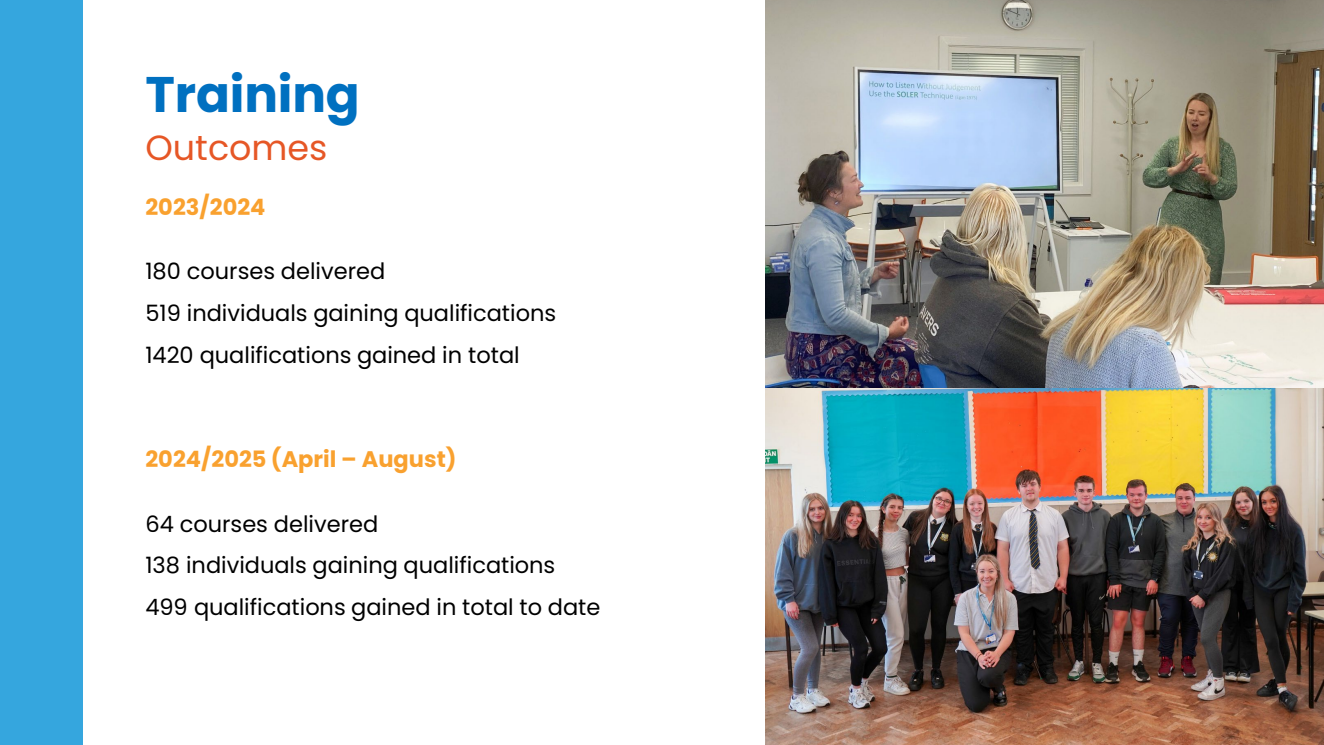
<style>
.page{position:relative;width:1324px;height:745px;background:#fff}
.page>*{position:absolute;margin:0;border:0;box-sizing:border-box;transform-origin:0 0}
.t1{font:700 50px "Poppins";letter-spacing:-.005em;color:#0070c0}
.t2{font:35px "Poppins";color:#e65726}
.t3{font:22.5px "Poppins";color:#000}
.t4{font:700 22.5px "Poppins";color:#f9a12f}
</style>
<div class="page">
<div style="left:0;top:0;width:82px;height:744px;background:#35a6de"></div>
<img style="left:765px;top:0;width:558px;height:744px">
<p class="t1" style="left:145px;top:65px;width:216px">Training</p>
<p class="t2" style="left:145px;top:127px;width:183px">Outcomes</p>
<p class="t4" style="left:145px;top:194px;width:122px">2023/2024</p>
<p class="t3" style="left:145px;top:258px;width:241px">180 courses delivered</p>
<p class="t3" style="left:145px;top:300px;width:412px">519 individuals gaining qualifications</p>
<p class="t3" style="left:145px;top:341px;width:376px">1420 qualifications gained in total</p>
<p class="t4" style="left:145px;top:446px;width:313px">2024/2025 (April – August)</p>
<p class="t3" style="left:145px;top:510px;width:234px">64 courses delivered</p>
<p class="t3" style="left:145px;top:552px;width:411px">138 individuals gaining qualifications</p>
<p class="t3" style="left:145px;top:594px;width:456px">499 qualifications gained in total to date</p>
</div>
